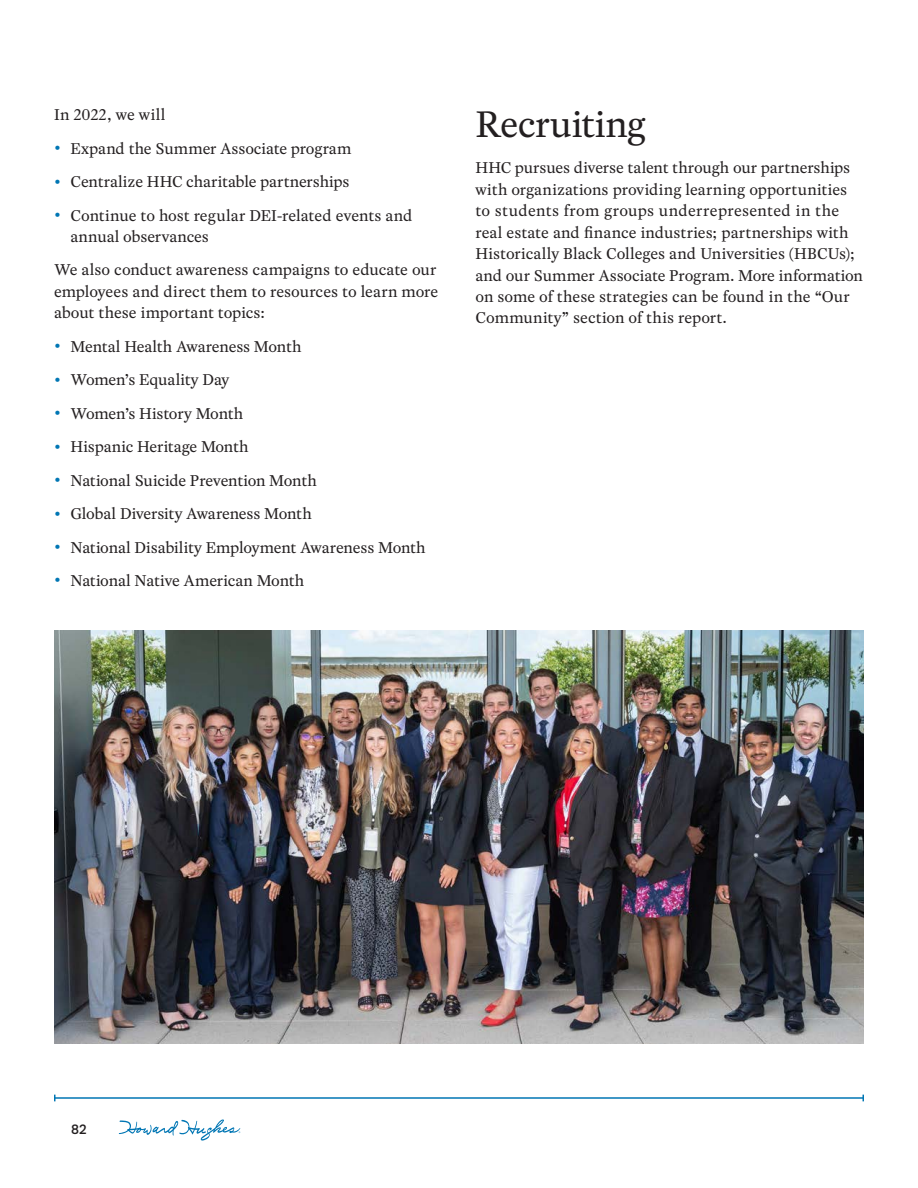
<style>
.page{position:relative;width:918px;height:1188px;background:#fff}
.page>*{position:absolute;margin:0;border:0;box-sizing:border-box;transform-origin:0 0}
.Section_Title{font:39px "Rosart";letter-spacing:-.025em;color:#231f20}
.Body_Copy{font:16.5px/21.5px "Rosart";letter-spacing:-.005em;color:#231f20}
.t1{font:600 13.5px "RM Neue";color:#231f20}
.s1{font-family:"RM Neue";font-weight:600;font-size:19.5px;color:#0076b4}
</style>
<div class="page">
<img style="left:54px;top:630px;width:810px;height:414px">
<hr style="left:55px;top:1097px;width:808px;height:2px;background:#0076b4">
<svg style="left:54px;top:1095px;width:2px;height:6px"></svg>
<svg style="left:862px;top:1095px;width:2px;height:6px"></svg>
<svg style="left:119px;top:1119px;width:121px;height:22px"></svg>
<p class="Body_Copy" style="left:54px;top:104px;width:113px">In 2022, we will</p>
<p class="Body_Copy" style="left:54px;top:137px;width:299px"><span class="s1">•</span> Expand the Summer Associate program</p>
<p class="Body_Copy" style="left:54px;top:171px;width:297px"><span class="s1">•</span> Centralize HHC charitable partnerships</p>
<p class="Body_Copy" style="left:70px;top:204px;width:344px;text-indent:-16px"><span class="s1">•</span> Continue to host regular DEI-related events and annual observances</p>
<p class="Body_Copy" style="left:54px;top:259px;width:386px;text-align:justify">We also conduct awareness campaigns to educate our employees and direct them to resources to learn more about these important topics:</p>
<p class="Body_Copy" style="left:54px;top:335px;width:249px"><span class="s1">•</span> Mental Health Awareness Month</p>
<p class="Body_Copy" style="left:54px;top:369px;width:177px"><span class="s1">•</span> Women’s Equality Day</p>
<p class="Body_Copy" style="left:54px;top:402px;width:191px"><span class="s1">•</span> Women’s History Month</p>
<p class="Body_Copy" style="left:54px;top:436px;width:196px"><span class="s1">•</span> Hispanic Heritage Month</p>
<p class="Body_Copy" style="left:54px;top:469px;width:264px"><span class="s1">•</span> National Suicide Prevention Month</p>
<p class="Body_Copy" style="left:54px;top:503px;width:259px"><span class="s1">•</span> Global Diversity Awareness Month</p>
<p class="Body_Copy" style="left:54px;top:536px;width:373px"><span class="s1">•</span> National Disability Employment Awareness Month</p>
<p class="Body_Copy" style="left:54px;top:570px;width:252px"><span class="s1">•</span> National Native American Month</p>
<p class="Section_Title" style="left:476px;top:96px;width:172px">Recruiting</p>
<p class="Body_Copy" style="left:476px;top:157px;width:389px">HHC pursues diverse talent through our partnerships with organizations providing learning opportunities to students from groups underrepresented in the real estate and finance industries; partnerships with Historically Black Colleges and Universities (HBCUs); and our Summer Associate Program. More information on some of these strategies can be found in the “Our Community” section of this report.</p>
<p class="t1" style="left:71px;top:1121px;width:17px">82</p>
</div>
